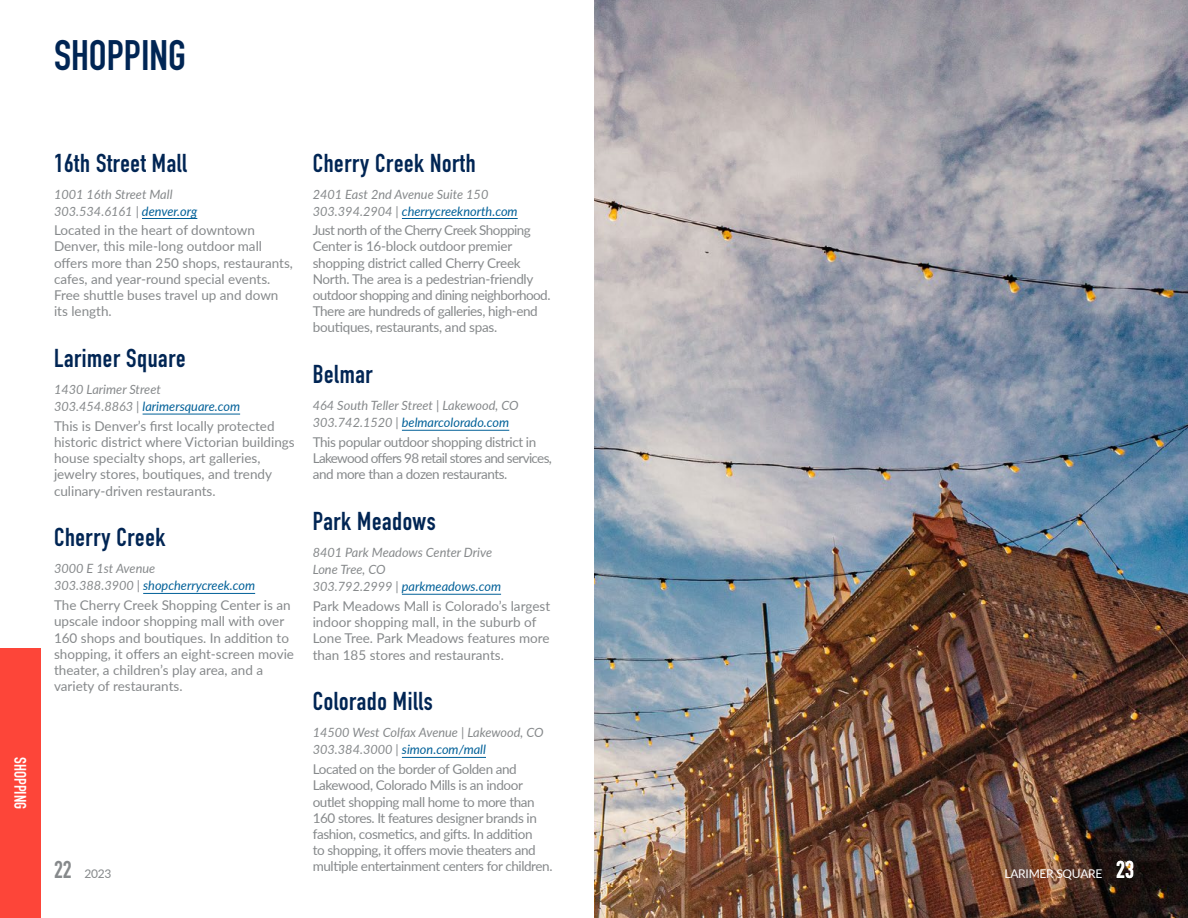
<style>
.page{position:relative;width:1188px;height:918px;background:#fff}
.page>*{position:absolute;margin:0;border:0;box-sizing:border-box;transform-origin:0 0}
.t1{font:700 42px "DIN Condensed";color:#002554}
.t2{font:700 25.5px "DIN Condensed";letter-spacing:.025em;color:#002554}
.t3{font:700 16.5px "DIN Condensed";color:#fff}
.t4{font:13.5px/16.2px "Lato";color:#86898b}
.t5{font:13.5px/16.2px "Lato";letter-spacing:-.02em;color:#86898b}
.t6{font:italic 12.75px/17px "Lato";color:#86898b}
.t7{font:12px "Lato";letter-spacing:-.02em;color:#fff}
.t8{font:12px "Lato";color:#86898b}
.s1{color:#006098}
.s2{font-family:"DIN Condensed";font-weight:700;font-size:24px}
</style>
<div class="page">
<hr style="left:142px;top:218px;width:55px;height:1px;background:#006098">
<hr style="left:143px;top:414px;width:97px;height:1px;background:#006098">
<hr style="left:143px;top:593px;width:112px;height:1px;background:#006098">
<hr style="left:402px;top:218px;width:116px;height:1px;background:#006098">
<hr style="left:402px;top:430px;width:107px;height:1px;background:#006098">
<hr style="left:402px;top:594px;width:99px;height:1px;background:#006098">
<hr style="left:402px;top:757px;width:84px;height:1px;background:#006098">
<img style="left:594px;top:0;width:594px;height:918px">
<div style="left:0;top:648px;width:40px;height:270px;background:#fd4539"></div>
<h1 class="t1" style="left:54px;top:27px;width:134px">SHOPPING</h1>
<p class="t3" style="left:31px;top:757px;width:52px;rotate:90deg">Shopping</p>
<h2 class="t2" style="left:54px;top:145px;width:134px">16th Street Mall</h2>
<p class="t6" style="left:54px;top:185px;width:145px">1001 16th Street Mall<br>303.534.6161 | <span class="s1">denver.org</span></p>
<p class="t4" style="left:54px;top:222px;width:240px">Located in the heart of downtown<br>Denver, this mile-long outdoor mall offers more than 250 shops, restaurants, cafes, and year-round special events.<br>Free shuttle buses travel up and down its length.</p>
<h2 class="t2" style="left:54px;top:341px;width:133px">Larimer Square</h2>
<p class="t6" style="left:54px;top:380px;width:188px">1430 Larimer Street<br>303.454.8863 | <span class="s1">larimersquare.com</span></p>
<p class="t4" style="left:54px;top:417px;width:242px">This is Denver’s first locally protected historic district where Victorian buildings house specialty shops, art galleries, jewelry stores, boutiques, and trendy culinary-driven restaurants.</p>
<h2 class="t2" style="left:54px;top:520px;width:113px">Cherry Creek</h2>
<p class="t6" style="left:54px;top:560px;width:203px">3000 E 1st Avenue<br>303.388.3900 | <span class="s1">shopcherrycreek.com</span></p>
<p class="t4" style="left:54px;top:597px;width:242px">The Cherry Creek Shopping Center is an upscale indoor shopping mall with over 160 shops and boutiques. In addition to shopping, it offers an eight-screen movie theater, a children’s play area, and a variety of restaurants.</p>
<p class="t8" style="left:54px;top:865px;width:59px"><span class="s2">22</span> 2023</p>
<h2 class="t2" style="left:313px;top:145px;width:164px">Cherry Creek North</h2>
<p class="t6" style="left:313px;top:185px;width:206px">2401 East 2nd Avenue Suite 150<br>303.394.2904 | <span class="s1">cherrycreeknorth.com</span></p>
<p class="t5" style="left:313px;top:222px;width:239px">Just north of the Cherry Creek Shopping Center is 16-block outdoor premier shopping district called Cherry Creek North. The area is a pedestrian-friendly outdoor shopping and dining neighborhood.<br>There are hundreds of galleries, high-end boutiques, restaurants, and spas.</p>
<h2 class="t2" style="left:313px;top:357px;width:61px">Belmar</h2>
<p class="t6" style="left:313px;top:397px;width:208px">464 South Teller Street | Lakewood, CO<br>303.742.1520 | <span class="s1">belmarcolorado.com</span></p>
<p class="t5" style="left:313px;top:433px;width:241px">This popular outdoor shopping district in<br>Lakewood offers 98 retail stores and services, and more than a dozen restaurants.</p>
<h2 class="t2" style="left:313px;top:504px;width:125px">Park Meadows</h2>
<p class="t6" style="left:313px;top:544px;width:190px">8401 Park Meadows Center Drive<br>Lone Tree, CO<br>303.792.2999 | <span class="s1">parkmeadows.com</span></p>
<p class="t4" style="left:313px;top:597px;width:239px">Park Meadows Mall is Colorado’s largest indoor shopping mall, in the suburb of Lone Tree. Park Meadows features more than 185 stores and restaurants.</p>
<h2 class="t2" style="left:313px;top:684px;width:122px">Colorado Mills</h2>
<p class="t6" style="left:313px;top:724px;width:232px">14500 West Colfax Avenue | Lakewood, CO<br>303.384.3000 | <span class="s1">simon.com/mall</span></p>
<p class="t5" style="left:313px;top:761px;width:241px">Located on the border of Golden and Lakewood, Colorado Mills is an indoor outlet shopping mall home to more than 160 stores. It features designer brands in fashion, cosmetics, and gifts. In addition<br>to shopping, it offers movie theaters and multiple entertainment centers for children.</p>
<p class="t7" style="left:1004px;top:865px;width:131px">LARIMER SQUARE <span class="s2">23</span></p>
</div>
